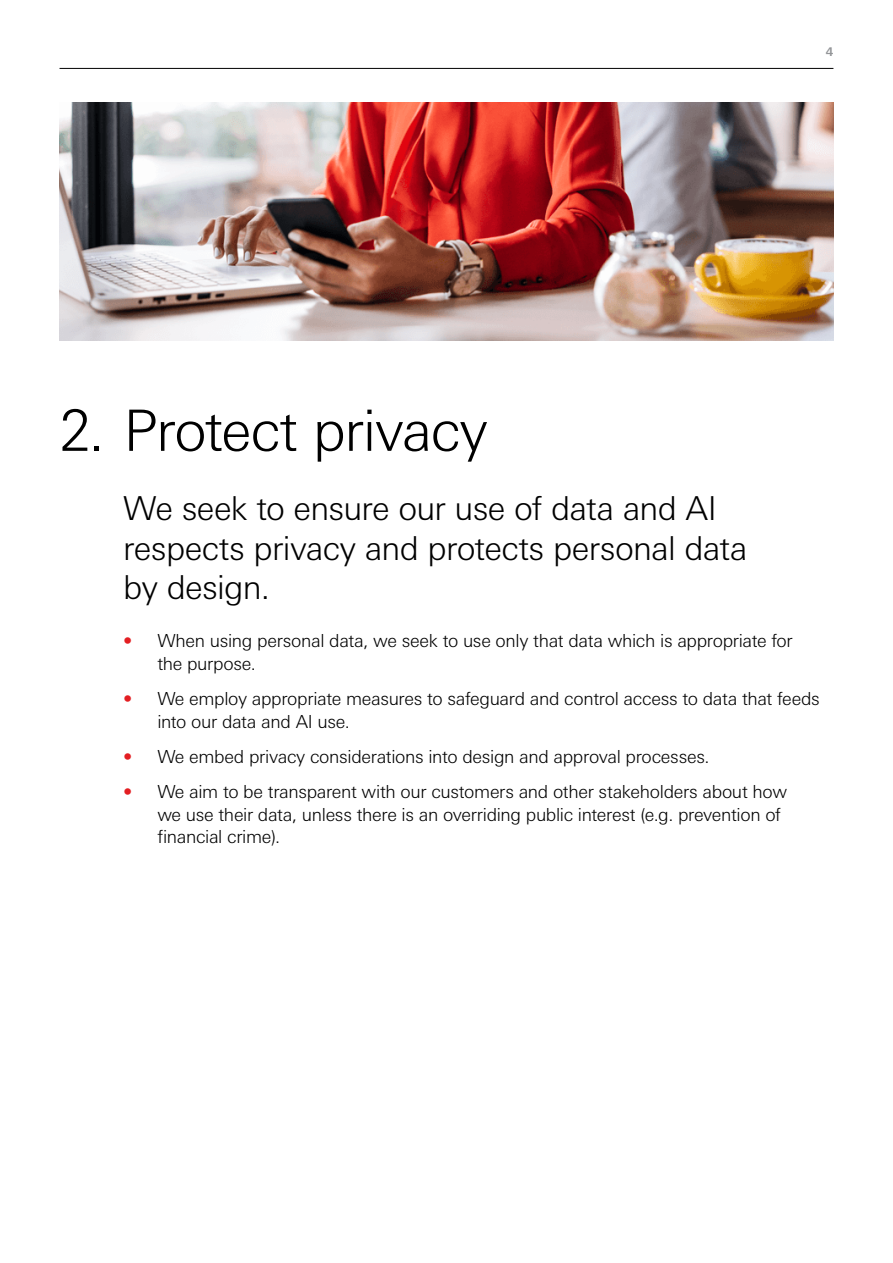
<style>
.page{position:relative;width:893px;height:1263px;background:#fff}
.page>*{position:absolute;margin:0;border:0;box-sizing:border-box;transform-origin:0 0}
.Heading_L1{font:300 57px "Univers Nextfor HSBC";letter-spacing:-.025em;color:#000}
.Heading_L2{font:300 33px/39.6px "Univers Nextfor HSBC";letter-spacing:-.02em;color:#000}
.t1{font:300 18px/22.5px "Univers Nextfor HSBC";letter-spacing:-.02em;color:#000}
.t2{font:700 12px "Univers Nextfor HSBC";color:#939598}
.s1{color:#e31e22}
</style>
<div class="page">
<hr style="left:60px;top:68px;width:773px;height:1px;background:#000">
<img style="left:60px;top:102px;width:773px;height:238px">
<p class="t2" style="left:826px;top:43px;width:9px">4</p>
<h1 class="Heading_L1" style="left:60px;top:390px;width:430px">2. Protect privacy</h1>
<h2 class="Heading_L2" style="left:123px;top:486px;width:626px">We seek to ensure our use of data and AI respects privacy and protects personal data by design.</h2>
<p class="t1" style="left:157px;top:629px;width:637px;text-indent:-34px"><span class="s1">•</span> When using personal data, we seek to use only that data which is appropriate for the purpose.</p>
<p class="t1" style="left:157px;top:686px;width:664px;text-indent:-34px"><span class="s1">•</span> We employ appropriate measures to safeguard and control access to data that feeds into our data and AI use.</p>
<p class="t1" style="left:123px;top:744px;width:588px"><span class="s1">•</span> We embed privacy considerations into design and approval processes.</p>
<p class="t1" style="left:157px;top:779px;width:631px;text-indent:-34px"><span class="s1">•</span> We aim to be transparent with our customers and other stakeholders about how we use their data, unless there is an overriding public interest (e.g. prevention of financial crime).</p>
</div>
